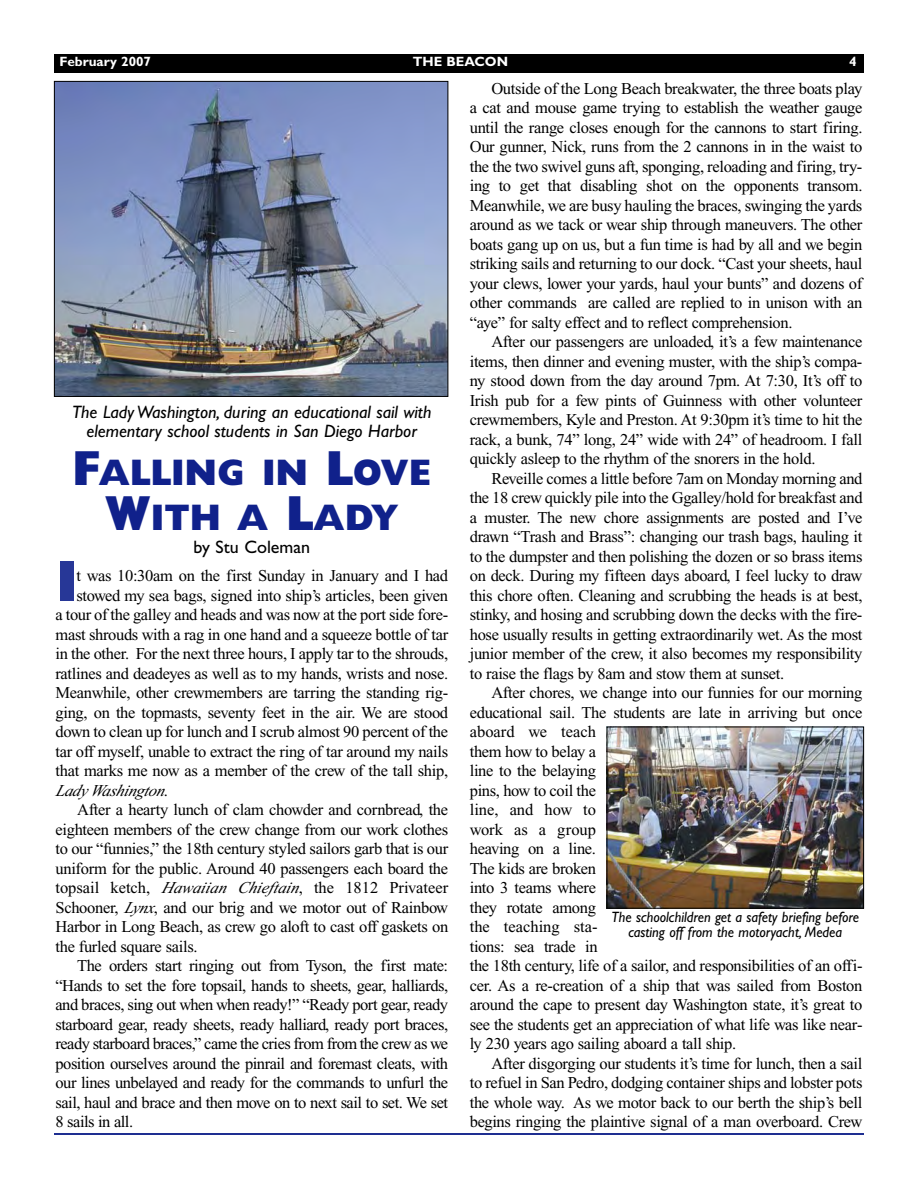
<style>
.page{position:relative;width:918px;height:1188px;background:#fff}
.page>*{position:absolute;margin:0;border:0;box-sizing:border-box;transform-origin:0 0}
.t1{font:800 57.75px "Gill Sans";color:#273797}
.t2{font:800 37.2px/45px "Gill Sans";color:#10218b;text-align:center;scale:.95 1}
.t3{font:italic 18px/19.5px "Gill Sans";color:#000;text-align:center}
.t4{font:18px "Gill Sans";color:#000}
.t5{font:16.5px/19.5px "Times New Roman";letter-spacing:-.02em;color:#000;text-align:justify}
.t6{font:16.5px "Times New Roman";color:#000}
.t7{font:italic 16.5px "Times New Roman";letter-spacing:-.02em;color:#000}
.t8{font:italic 15px/15px "Gill Sans";color:#000;text-align:center;scale:.95 1}
.t9{font:700 13.5px "Gill Sans";color:#fff}
.s1{font-size:49.5px}
.s2{font-style:normal}
.s3{font-style:italic}
</style>
<div class="page">
<div style="left:54px;top:54px;width:810px;height:19px;background:#000"></div>
<img style="left:56px;top:83px;width:390px;height:312px">
<div style="left:54px;top:81px;width:394px;height:316px;border:1px solid #000"></div>
<hr style="left:54px;top:1133px;width:810px;height:2px;background:#10218b">
<img style="left:609px;top:729px;width:253px;height:178px">
<div style="left:607px;top:727px;width:257px;height:182px;border:1px solid #000"></div>
<p class="t9" style="left:60px;top:57px;width:93px">February 2007</p>
<p class="t9" style="left:413px;top:57px;width:97px">THE BEACON</p>
<p class="t9" style="left:849px;top:57px;width:9px">4</p>
<p class="t3" style="left:72px;top:404px;width:361px">The Lady Washington, during an educational sail with elementary school students in San Diego Harbor</p>
<h2 class="t2" style="left:72px;top:454px;width:379px"><span class="s1">F</span>ALLING IN <span class="s1">L</span>OVE<br><span class="s1">W</span>ITH A <span class="s1">L</span>ADY</h2>
<p class="t4" style="left:193px;top:541px;width:118px">by Stu Coleman</p>
<h1 class="t1" style="left:56px;top:561px;width:24px">I</h1>
<p class="t5" style="left:76px;top:567px;width:373px">t was 10:30am on the first Sunday in January and I had</p>
<p class="t5" style="left:76px;top:587px;width:373px">stowed my sea bags, signed into ship’s articles, been given</p>
<p class="t5" style="left:56px;top:606px;width:394px">a tour of the galley and heads and was now at the port side fore-</p>
<p class="t5" style="left:56px;top:626px;width:394px">mast shrouds with a rag in one hand and a squeeze bottle of tar</p>
<p class="t5" style="left:56px;top:645px;width:394px">in the other. For the next three hours, I apply tar to the shrouds,</p>
<p class="t5" style="left:56px;top:665px;width:394px">ratlines and deadeyes as well as to my hands, wrists and nose.</p>
<p class="t5" style="left:56px;top:684px;width:394px">Meanwhile, other crewmembers are tarring the standing rig-</p>
<p class="t5" style="left:56px;top:704px;width:394px">ging, on the topmasts, seventy feet in the air. We are stood</p>
<p class="t5" style="left:56px;top:723px;width:394px">down to clean up for lunch and I scrub almost 90 percent of the</p>
<p class="t5" style="left:56px;top:743px;width:394px">tar off myself, unable to extract the ring of tar around my nails</p>
<p class="t5" style="left:56px;top:762px;width:394px">that marks me now as a member of the crew of the tall ship,</p>
<p class="t7" style="left:56px;top:784px;width:114px">Lady Washington<span class="s2">.</span></p>
<p class="t5" style="left:77px;top:801px;width:373px">After a hearty lunch of clam chowder and cornbread, the</p>
<p class="t5" style="left:55px;top:821px;width:394px">eighteen members of the crew change from our work clothes</p>
<p class="t5" style="left:55px;top:840px;width:394px">to our “funnies,” the 18th century styled sailors garb that is our</p>
<p class="t5" style="left:55px;top:860px;width:394px">uniform for the public. Around 40 passengers each board the</p>
<p class="t6" style="left:55px;top:882px;width:394px">topsail ketch, <span class="s3">Hawaiian Chieftain</span>, the 1812 Privateer</p>
<p class="t5" style="left:56px;top:899px;width:394px">Schooner, <span class="s3">Lynx</span>, and our brig and we motor out of Rainbow</p>
<p class="t5" style="left:55px;top:918px;width:394px">Harbor in Long Beach, as crew go aloft to cast off gaskets on</p>
<p class="t5" style="left:55px;top:938px;width:144px">the furled square sails.</p>
<p class="t5" style="left:77px;top:957px;width:373px">The orders start ringing out from Tyson, the first mate:</p>
<p class="t5" style="left:55px;top:977px;width:394px">“Hands to set the fore topsail, hands to sheets, gear, halliards,</p>
<p class="t5" style="left:55px;top:996px;width:394px">and braces, sing out when when ready!” “Ready port gear, ready</p>
<p class="t5" style="left:55px;top:1016px;width:394px">starboard gear, ready sheets, ready halliard, ready port braces,</p>
<p class="t5" style="left:55px;top:1035px;width:394px">ready starboard braces,” came the cries from from the crew as we</p>
<p class="t5" style="left:55px;top:1055px;width:394px">position ourselves around the pinrail and foremast cleats, with</p>
<p class="t5" style="left:55px;top:1074px;width:394px">our lines unbelayed and ready for the commands to unfurl the</p>
<p class="t5" style="left:55px;top:1094px;width:394px">sail, haul and brace and then move on to next sail to set. We set</p>
<p class="t5" style="left:55px;top:1113px;width:79px">8 sails in all.</p>
<p class="t5" style="left:470px;top:80px;width:394px;text-indent:22px">Outside of the Long Beach breakwater, the three boats play a cat and mouse game trying to establish the weather gauge until the range closes enough for the cannons to start firing.<br>Our gunner, Nick, runs from the 2 cannons in in the waist to the the two swivel guns aft, sponging, reloading and firing, try&shy;ing to get that disabling shot on the opponents transom.<br>Meanwhile, we are busy hauling the braces, swinging the yards around as we tack or wear ship through maneuvers. The other boats gang up on us, but a fun time is had by all and we begin striking sails and returning to our dock. “Cast your sheets, haul your clews, lower your yards, haul your bunts” and dozens of other commands are called are replied to in unison with an “aye” for salty effect and to reflect comprehension.</p>
<p class="t5" style="left:470px;top:334px;width:394px;text-indent:22px">After our passengers are unloaded, it’s a few maintenance items, then dinner and evening muster, with the ship’s compa&shy;ny stood down from the day around 7pm. At 7:30, It’s off to Irish pub for a few pints of Guinness with other volunteer crewmembers, Kyle and Preston. At 9:30pm it’s time to hit the rack, a bunk, 74” long, 24” wide with 24” of headroom. I fall quickly asleep to the rhythm of the snorers in the hold.</p>
<p class="t5" style="left:470px;top:470px;width:394px;text-indent:22px">Reveille comes a little before 7am on Monday morning and the 18 crew quickly pile into the Ggalley/hold for breakfast and a muster. The new chore assignments are posted and I’ve drawn “Trash and Brass”: changing our trash bags, hauling it to the dumpster and then polishing the dozen or so brass items on deck. During my fifteen days aboard, I feel lucky to draw this chore often. Cleaning and scrubbing the heads is at best, stinky, and hosing and scrubbing down the decks with the fire&shy;hose usually results in getting extraordinarily wet. As the most junior member of the crew, it also becomes my responsibility to raise the flags by 8am and stow them at sunset.</p>
<p class="t5" style="left:470px;top:685px;width:394px;text-align:left;text-indent:22px">After chores, we change into our funnies for our morning educational sail. The students are late in arriving but once aboard we teach<br>them how to belay a<br>line to the belaying<br>pins, how to coil the<br>line, and how to<br>work as a group<br>heaving on a line.<br>The kids are broken<br>into 3 teams where<br>they rotate among<br>the teaching sta-<br>tions: sea trade in<br>the 18th century, life of a sailor, and responsibilities of an offi&shy;cer. As a re-creation of a ship that was sailed from Boston around the cape to present day Washington state, it’s great to see the students get an appreciation of what life was like near&shy;ly 230 years ago sailing aboard a tall ship.</p>
<p class="t5" style="left:470px;top:1055px;width:394px;text-indent:22px">After disgorging our students it’s time for lunch, then a sail to refuel in San Pedro, dodging container ships and lobster pots the whole way. As we motor back to our berth the ship’s bell begins ringing the plaintive signal of a man overboard. Crew</p>
<p class="t8" style="left:611px;top:911px;width:262px">The schoolchildren get a safety briefing before casting off from the motoryacht, Medea</p>
</div>
